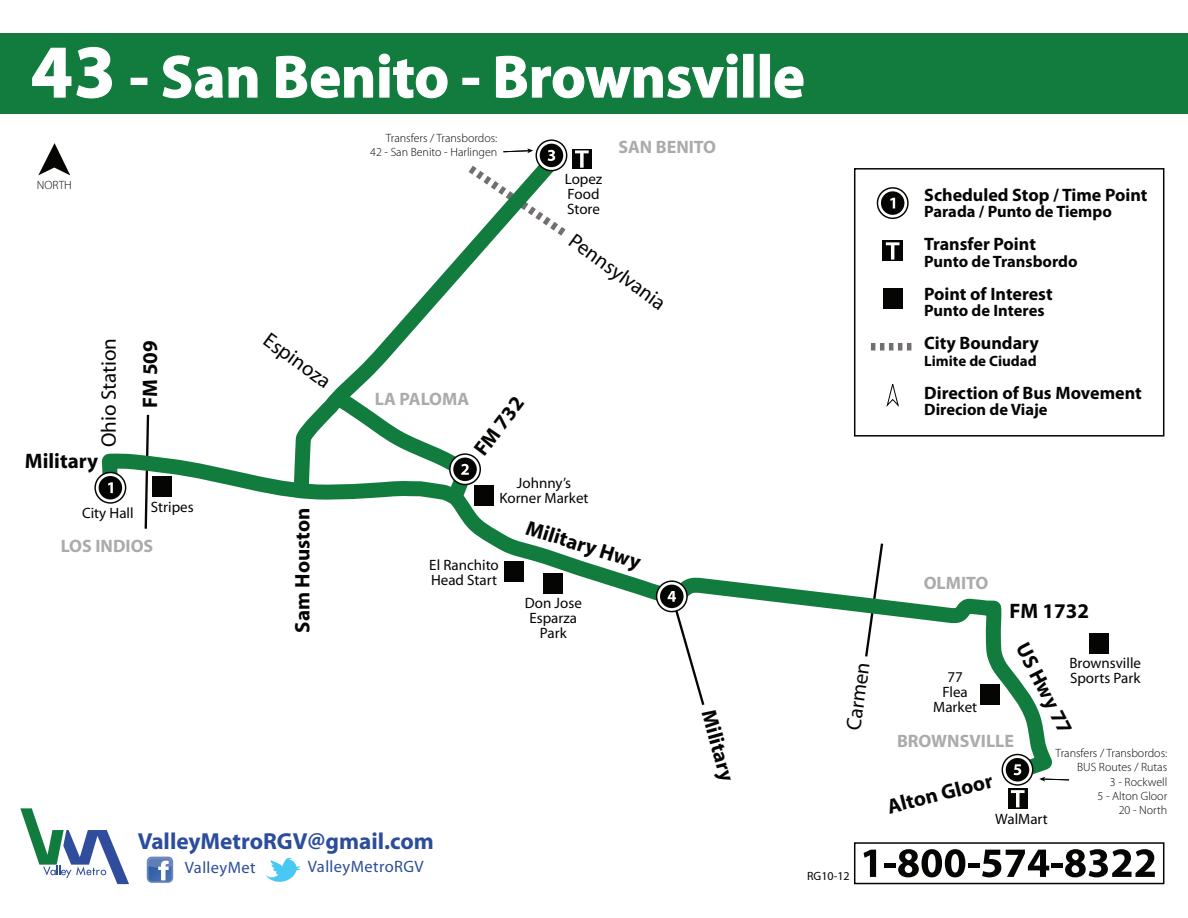
<style>
.page{position:relative;width:1188px;height:918px;background:#fff}
.page>*{position:absolute;margin:0;border:0;box-sizing:border-box;transform-origin:0 0}
.t1{font:700 60px "Myriad";color:#fff}
.t2{font:700 23.25px "Myriad";color:#2c4d9c}
.t3{font:700 21px "Myriad";color:#050504}
.t4{font:21px "Myriad";color:#050504}
.t5{font:700 18px "Myriad Pro";color:#050504}
.t6{font:700 18px "Myriad Pro";color:#aaabab}
.t7{font:700 16.5px "Myriad Pro";color:#050504}
.t8{font:16.5px "Myriad";letter-spacing:.025em;color:#2c4d9c}
.t9{font:15px/15px "Myriad";color:#050504;text-align:center}
.t10{font:700 15px "Myriad Pro";color:#050504}
.t11{font:300 12px/14.4px "Myriad Pro";color:#050504;text-align:right}
.t12{font:12px "Myriad";color:#050504}
.s1{font-size:75px}
</style>
<div class="page">
<div style="left:0;top:33px;width:1188px;height:81px;background:#127c3e"></div>
<svg style="left:20px;top:808px;width:109px;height:76px"></svg>
<svg style="left:38px;top:143px;width:32px;height:32px"></svg>
<div style="left:854px;top:842px;width:310px;height:42px;background:#fff;border:2px solid #050504"></div>
<svg style="left:864px;top:850px;width:12px;height:27px"></svg>
<hr style="left:885px;top:864px;width:11px;height:4px;background:#050504">
<svg style="left:898px;top:849px;width:67px;height:28px"></svg>
<hr style="left:968px;top:864px;width:11px;height:4px;background:#050504">
<svg style="left:982px;top:850px;width:67px;height:27px"></svg>
<hr style="left:1051px;top:864px;width:11px;height:4px;background:#050504">
<svg style="left:1065px;top:849px;width:90px;height:28px"></svg>
<div style="left:854px;top:168px;width:310px;height:269px;background:#fff;border:2px solid #050504"></div>
<div style="left:883px;top:241px;width:20px;height:20px;background:#050504"></div>
<svg style="left:886px;top:242px;width:14px;height:18px"></svg>
<div style="left:883px;top:289px;width:20px;height:20px;background:#050504"></div>
<svg style="left:871px;top:343px;width:41px;height:8px"></svg>
<svg style="left:886px;top:383px;width:13px;height:24px"></svg>
<svg style="left:877px;top:188px;width:31px;height:30px"></svg>
<div style="left:877px;top:187px;width:32px;height:32px;border:1px solid #050504;border-radius:50%"></div>
<div style="left:881px;top:191px;width:23px;height:24px;background:#050504;border-radius:50%"></div>
<svg style="left:890px;top:198px;width:5px;height:10px"></svg>
<svg style="left:32px;top:46px;width:80px;height:53px"></svg>
<div style="left:131px;top:78px;width:16px;height:7px;border:1px solid #fff"></div>
<svg style="left:162px;top:55px;width:96px;height:44px"></svg>
<svg style="left:276px;top:53px;width:172px;height:46px"></svg>
<div style="left:462px;top:78px;width:17px;height:7px;border:1px solid #fff"></div>
<svg style="left:495px;top:53px;width:243px;height:46px"></svg>
<div style="left:760px;top:54px;width:10px;height:44px;border:1px solid #fff"></div>
<svg style="left:774px;top:66px;width:30px;height:33px"></svg>
<svg style="left:146px;top:414px;width:4px;height:31px"></svg>
<svg style="left:295px;top:141px;width:271px;height:304px"></svg>
<svg style="left:96px;top:445px;width:956px;height:341px"></svg>
<svg style="left:95px;top:473px;width:31px;height:30px"></svg>
<div style="left:94px;top:472px;width:32px;height:32px;border:1px solid #050504;border-radius:50%"></div>
<div style="left:99px;top:476px;width:23px;height:23px;background:#050504;border-radius:50%"></div>
<svg style="left:108px;top:482px;width:5px;height:11px"></svg>
<svg style="left:318px;top:377px;width:165px;height:135px"></svg>
<svg style="left:536px;top:140px;width:31px;height:31px"></svg>
<div style="left:536px;top:139px;width:31px;height:32px;border:1px solid #050504;border-radius:50%"></div>
<div style="left:540px;top:144px;width:23px;height:23px;background:#050504;border-radius:50%"></div>
<svg style="left:657px;top:581px;width:30px;height:31px"></svg>
<div style="left:656px;top:580px;width:32px;height:32px;border:1px solid #050504;border-radius:50%"></div>
<div style="left:660px;top:585px;width:24px;height:23px;background:#050504;border-radius:50%"></div>
<svg style="left:668px;top:591px;width:38px;height:117px"></svg>
<svg style="left:1002px;top:755px;width:31px;height:30px"></svg>
<div style="left:1002px;top:754px;width:31px;height:32px;border:1px solid #050504;border-radius:50%"></div>
<div style="left:1006px;top:758px;width:23px;height:24px;background:#050504;border-radius:50%"></div>
<svg style="left:1014px;top:764px;width:7px;height:11px"></svg>
<div style="left:572px;top:149px;width:20px;height:20px;background:#050504"></div>
<svg style="left:460px;top:148px;width:129px;height:96px"></svg>
<div style="left:152px;top:477px;width:20px;height:20px;background:#050504"></div>
<div style="left:474px;top:486px;width:20px;height:20px;background:#050504"></div>
<div style="left:504px;top:561px;width:20px;height:20px;background:#050504"></div>
<div style="left:543px;top:574px;width:20px;height:20px;background:#050504"></div>
<div style="left:1008px;top:789px;width:20px;height:20px;background:#050504"></div>
<svg style="left:1011px;top:790px;width:14px;height:17px"></svg>
<svg style="left:1039px;top:777px;width:30px;height:5px"></svg>
<div style="left:980px;top:684px;width:20px;height:20px;background:#050504"></div>
<div style="left:1089px;top:634px;width:20px;height:20px;background:#050504"></div>
<img style="left:147px;top:857px;width:26px;height:25px">
<div style="left:147px;top:857px;width:26px;height:25px;border:1px solid #647bb6;border-radius:5px"></div>
<svg style="left:265px;top:858px;width:36px;height:24px"></svg>
<h1 class="t1" style="left:31px;top:46px;width:775px"><span class="s1">43</span> - San Benito - Brownsville</h1>
<p class="t11" style="left:37px;top:178px;width:37px">NORTH</p>
<h3 class="t4" style="left:99px;top:447px;width:111px;rotate:-90deg">Ohio Station</h3>
<h3 class="t3" style="left:139px;top:408px;width:70px;rotate:-90deg">FM 509</h3>
<h3 class="t3" style="left:25px;top:450px;width:75px">Military</h3>
<p class="t9" style="left:82px;top:507px;width:113px">City Hall Stripes</p>
<p class="t6" style="left:61px;top:534px;width:94px">LOS INDIOS</p>
<h3 class="t4" style="left:272px;top:329px;width:79px;rotate:36deg">Espinoza</h3>
<h3 class="t3" style="left:292px;top:633px;width:126px;rotate:-90deg">Sam Houston</h3>
<p class="t11" style="left:370px;top:131px;width:129px">Transfers / Transbordos:<br>42 - San Benito - Harlingen</p>
<p class="t6" style="left:375px;top:387px;width:96px">LA PALOMA</p>
<h3 class="t3" style="left:470px;top:447px;width:70px;rotate:-53deg">FM 732</h3>
<p class="t9" style="left:565px;top:172px;width:39px;text-align:left">Lopez<br>Food<br>Store</p>
<p class="t6" style="left:618px;top:136px;width:99px">SAN BENITO</p>
<h3 class="t4" style="left:577px;top:230px;width:116px;rotate:36deg">Pennsylvania</h3>
<p class="t9" style="left:499px;top:477px;width:91px">Johnny’s<br>Korner Market</p>
<p class="t9" style="left:429px;top:558px;width:71px;text-align:left">El Ranchito<br>Head Start</p>
<h3 class="t3" style="left:530px;top:516px;width:121px;rotate:18deg">Military Hwy</h3>
<p class="t9" style="left:525px;top:596px;width:59px">Don Jose<br>Esparza<br>Park</p>
<h3 class="t3" style="left:719px;top:707px;width:75px;rotate:75deg">Military</h3>
<h2 class="t2" style="left:138px;top:829px;width:298px">ValleyMetroRGV@gmail.com</h2>
<p class="t8" style="left:185px;top:859px;width:72px">ValleyMet</p>
<p class="t8" style="left:308px;top:858px;width:117px">ValleyMetroRGV</p>
<h3 class="t4" style="left:843px;top:729px;width:70px;rotate:-82deg">Carmen</h3>
<p class="t12" style="left:807px;top:870px;width:44px">RG10-12</p>
<p class="t5" style="left:924px;top:183px;width:225px">Scheduled Stop / Time Point</p>
<p class="t7" style="left:924px;top:201px;width:189px">Parada / Punto de Tiempo</p>
<p class="t5" style="left:924px;top:232px;width:113px">Transfer Point</p>
<p class="t7" style="left:924px;top:250px;width:155px">Punto de Transbordo</p>
<p class="t5" style="left:924px;top:282px;width:130px">Point of Interest</p>
<p class="t7" style="left:924px;top:300px;width:122px">Punto de Interes</p>
<p class="t5" style="left:924px;top:331px;width:116px">City Boundary</p>
<p class="t10" style="left:924px;top:351px;width:114px">Limite de Ciudad</p>
<p class="t5" style="left:924px;top:381px;width:219px">Direction of Bus Movement</p>
<p class="t7" style="left:924px;top:399px;width:125px">Direcion de Viaje</p>
<p class="t6" style="left:924px;top:571px;width:66px">OLMITO</p>
<h3 class="t3" style="left:1010px;top:600px;width:81px">FM 1732</h3>
<h3 class="t3" style="left:1031px;top:639px;width:101px;rotate:63deg">US Hwy 77</h3>
<p class="t9" style="left:1069px;top:656px;width:73px">Brownsville</p>
<p class="t9" style="left:948px;top:671px;width:17px">77</p>
<p class="t9" style="left:1070px;top:671px;width:72px">Sports Park</p>
<p class="t9" style="left:933px;top:686px;width:45px">Flea<br>Market</p>
<p class="t6" style="left:897px;top:730px;width:118px">BROWNSVILLE</p>
<p class="t11" style="left:1056px;top:746px;width:113px">Transfers / Transbordos:<br>BUS Routes / Rutas<br>3 - Rockwell<br>5 - Alton Gloor<br>20 - North</p>
<h3 class="t3" style="left:885px;top:796px;width:110px;rotate:-14deg">Alton Gloor</h3>
<p class="t9" style="left:995px;top:812px;width:54px">WalMart</p>
</div>
